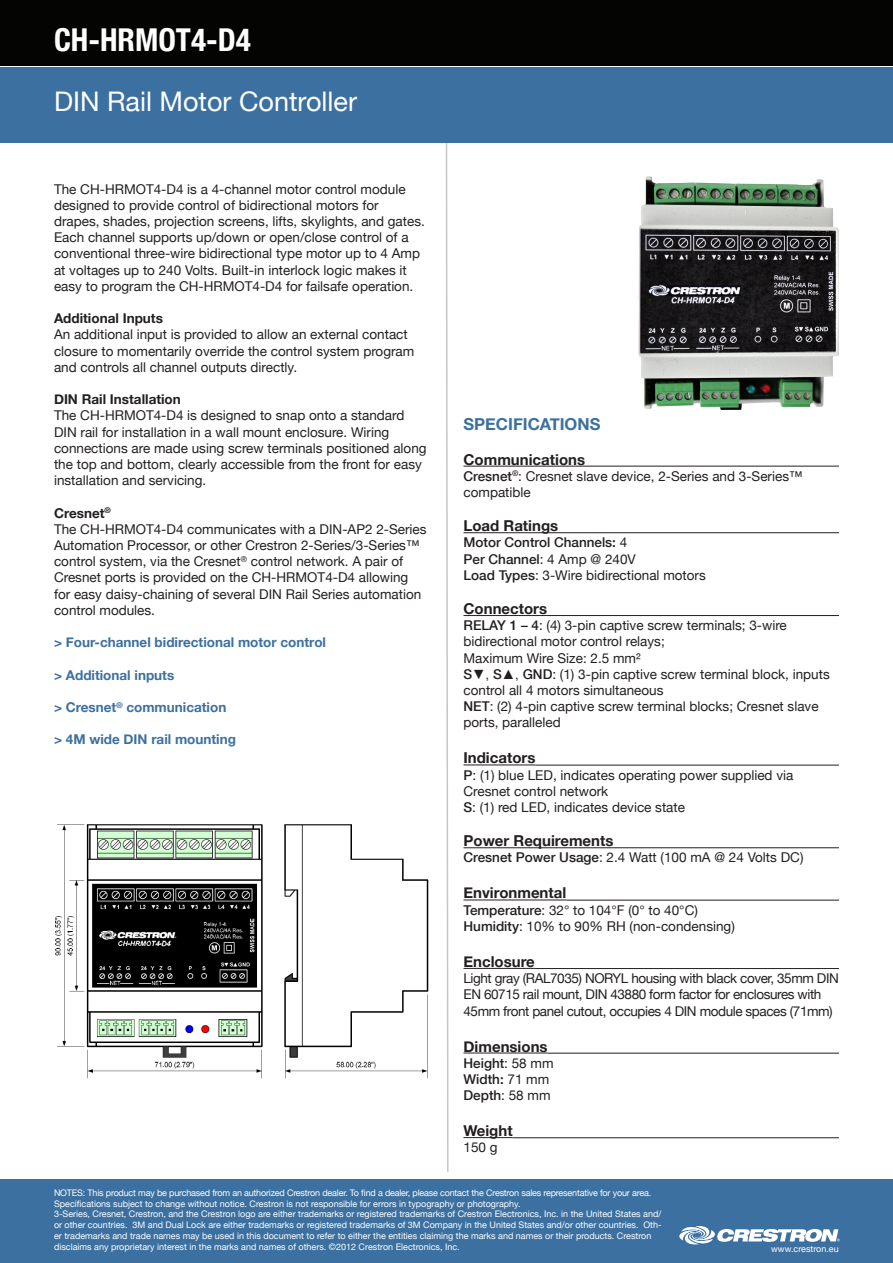
<style>
.page{position:relative;width:893px;height:1263px;background:#fff}
.page>*{position:absolute;margin:0;border:0;box-sizing:border-box;transform-origin:0 0}
.t1{font:700 condensed 31.5px "Helvetica Neue";color:#fff}
.t2{font:27px "Helvetica Neue";color:#fff}
.t3{font:700 16.5px "Helvetica Neue";color:#3c70a0}
.t4{font:700 15px "Helvetica Neue";color:#231f20}
.t5{font:13.5px/16.2px "Helvetica Neue";color:#231f20}
.t6{font:13.5px/16.2px "Helvetica Neue";letter-spacing:-.03em;color:#231f20}
.t7{font:700 13.5px "Helvetica Neue";color:#3c70a0}
.t8{font:500 13.5px "Helvetica Neue";color:#231f20}
.t9{font:700 13.5px "Helvetica Neue";color:#231f20}
.t10{font:9px/10.8px "Helvetica Neue";color:#fff}
.t11{font:9px "Helvetica Neue";letter-spacing:-.02em;color:#fff}
.s1{font-weight:500}
.s2{font-weight:400}
.s3{font-family:"Arial"}
</style>
<div class="page">
<svg style="left:445px;top:143px;width:4px;height:1030px"></svg>
<div style="left:0;top:1179px;width:893px;height:84px;background:#3c70a0"></div>
<div style="left:0;top:68px;width:893px;height:75px;background:#3c70a0"></div>
<div style="left:0;top:0;width:893px;height:66px;background:#040503"></div>
<hr style="left:463px;top:466px;width:376px;height:1px;background:#231f20">
<hr style="left:463px;top:532px;width:376px;height:1px;background:#231f20">
<hr style="left:463px;top:615px;width:376px;height:1px;background:#231f20">
<hr style="left:463px;top:764px;width:72px;height:1px;background:#231f20">
<hr style="left:535px;top:765px;width:304px;height:1px;background:#231f20">
<hr style="left:463px;top:847px;width:376px;height:1px;background:#231f20">
<hr style="left:463px;top:899px;width:103px;height:1px;background:#231f20">
<hr style="left:566px;top:900px;width:273px;height:1px;background:#231f20">
<hr style="left:463px;top:968px;width:72px;height:1px;background:#231f20">
<hr style="left:535px;top:968px;width:304px;height:1px;background:#231f20">
<hr style="left:463px;top:1052px;width:85px;height:1px;background:#231f20">
<hr style="left:548px;top:1053px;width:291px;height:1px;background:#231f20">
<hr style="left:463px;top:1137px;width:50px;height:1px;background:#231f20">
<hr style="left:513px;top:1137px;width:326px;height:1px;background:#231f20">
<svg style="left:679px;top:1226px;width:161px;height:18px"></svg>
<img style="left:638px;top:176px;width:201px;height:234px">
<img style="left:55px;top:824px;width:374px;height:255px">
<p class="t1" style="left:54px;top:14px;width:199px">CH-HRMOT4-D4</p>
<p class="t2" style="left:54px;top:78px;width:304px">DIN Rail Motor Controller</p>
<p class="t5" style="left:54px;top:180px;width:372px">The CH-HRMOT4-D4 is a 4-channel motor control module designed to provide control of bidirectional motors for drapes, shades, projection screens, lifts, skylights, and gates.<br>Each channel supports up/down or open/close control of a conventional three-wire bidirectional type motor up to 4 Amp at voltages up to 240 Volts. Built-in interlock logic makes it easy to program the CH-HRMOT4-D4 for failsafe operation.</p>
<p class="t9" style="left:54px;top:306px;width:110px">Additional Inputs</p>
<p class="t5" style="left:54px;top:326px;width:362px">An additional input is provided to allow an external contact closure to momentarily override the control system program and controls all channel outputs directly.</p>
<p class="t9" style="left:54px;top:387px;width:128px">DIN Rail Installation</p>
<p class="t5" style="left:54px;top:407px;width:374px">The CH-HRMOT4-D4 is designed to snap onto a standard DIN rail for installation in a wall mount enclosure. Wiring connections are made using screw terminals positioned along the top and bottom, clearly accessible from the front for easy installation and servicing.</p>
<p class="t9" style="left:54px;top:501px;width:58px">Cresnet<sup>®</sup></p>
<p class="t5" style="left:54px;top:520px;width:374px">The CH-HRMOT4-D4 communicates with a DIN-AP2 2-Series Automation Processor, or other Crestron 2-Series/3-Series™ control system, via the Cresnet<sup>®</sup> control network. A pair of Cresnet ports is provided on the CH-HRMOT4-D4 allowing for easy daisy-chaining of several DIN Rail Series automation control modules.</p>
<p class="t7" style="left:54px;top:630px;width:274px">&gt; Four-channel bidirectional motor control</p>
<p class="t7" style="left:54px;top:663px;width:122px">&gt; Additional inputs</p>
<p class="t7" style="left:54px;top:695px;width:174px">&gt; Cresnet<sup>®</sup> communication</p>
<p class="t7" style="left:54px;top:727px;width:184px">&gt; 4M wide DIN rail mounting</p>
<p class="t3" style="left:463px;top:410px;width:138px">SPECIFICATIONS</p>
<p class="t4" style="left:463px;top:446px;width:123px">Communications</p>
<p class="t5" style="left:463px;top:467px;width:340px"><span class="s1">Cresnet</span><sup>®</sup>: Cresnet slave device, 2-Series and 3-Series™ compatible</p>
<p class="t4" style="left:463px;top:512px;width:96px">Load Ratings</p>
<p class="t8" style="left:463px;top:532px;width:165px">Motor Control Channels: <span class="s2">4</span></p>
<p class="t8" style="left:463px;top:548px;width:174px">Per Channel<span class="s2">: 4 Amp @ 240V</span></p>
<p class="t5" style="left:463px;top:566px;width:244px"><span class="s1">Load Types</span>: 3-Wire bidirectional motors</p>
<p class="t4" style="left:463px;top:595px;width:85px">Connectors</p>
<p class="t5" style="left:463px;top:616px;width:325px"><span class="s1">RELAY 1 – 4</span>: (4) 3-pin captive screw terminals; 3-wire bidirectional motor control relays;</p>
<p class="t5" style="left:463px;top:649px;width:179px">Maximum Wire Size: 2.5 mm²</p>
<p class="t5" style="left:463px;top:665px;width:368px"><span class="s1">S</span><span class="s3">▼,</span> <span class="s1">S</span><span class="s3">▲,</span> <span class="s1">GND</span>: (1) 3-pin captive screw terminal block, inputs control all 4 motors simultaneous</p>
<p class="t5" style="left:463px;top:697px;width:357px"><span class="s1">NET</span>: (2) 4-pin captive screw terminal blocks; Cresnet slave ports, paralleled</p>
<p class="t4" style="left:463px;top:744px;width:73px">Indicators</p>
<p class="t5" style="left:463px;top:766px;width:331px"><span class="s1">P</span>: (1) blue LED, indicates operating power supplied via<br>Cresnet control network</p>
<p class="t5" style="left:463px;top:798px;width:223px"><span class="s1">S</span>: (1) red LED, indicates device state</p>
<p class="t4" style="left:463px;top:827px;width:151px">Power Requirements</p>
<p class="t5" style="left:463px;top:849px;width:341px"><span class="s1">Cresnet Power Usage</span>: 2.4 Watt (100 mA @ 24 Volts DC)</p>
<p class="t4" style="left:463px;top:879px;width:104px">Environmental</p>
<p class="t5" style="left:463px;top:901px;width:236px"><span class="s1">Temperature</span>: 32° to 104°F (0° to 40°C)</p>
<p class="t5" style="left:463px;top:917px;width:273px"><span class="s1">Humidity</span>: 10% to 90% RH (non-condensing)</p>
<p class="t4" style="left:463px;top:948px;width:73px">Enclosure</p>
<p class="t6" style="left:463px;top:969px;width:377px">Light gray (RAL7035) NORYL housing with black cover, 35mm DIN<br>EN 60715 rail mount, DIN 43880 form factor for enclosures with<br>45mm front panel cutout, occupies 4 DIN module spaces (71mm)</p>
<p class="t4" style="left:463px;top:1032px;width:86px">Dimensions</p>
<p class="t8" style="left:463px;top:1052px;width:92px">Height<span class="s2">: 58 mm</span></p>
<p class="t8" style="left:463px;top:1068px;width:87px">Width: <span class="s2">71 mm</span></p>
<p class="t8" style="left:463px;top:1084px;width:89px">Depth<span class="s2">: 58 mm</span></p>
<p class="t4" style="left:463px;top:1117px;width:51px">Weight</p>
<p class="t5" style="left:463px;top:1138px;width:36px">150 g</p>
<p class="t11" style="left:54px;top:1185px;width:599px">NOTES: This product may be purchased from an authorized Crestron dealer. To find a dealer, please contact the Crestron sales representative for your area.</p>
<p class="t10" style="left:54px;top:1197px;width:468px">Specifications subject to change without notice. Crestron is not responsible for errors in typography or photography.</p>
<p class="t10" style="left:54px;top:1208px;width:609px">3-Series, Cresnet, Crestron, and the Crestron logo are either trademarks or registered trademarks of Crestron Electronics, Inc. in the United States and/ or other countries. 3M and Dual Lock are either trademarks or registered trademarks of 3M Company in the United States and/or other countries. Oth&shy;er trademarks and trade names may be used in this document to refer to either the entities claiming the marks and names or their products. Crestron disclaims any proprietary interest in the marks and names of others. ©2012 Crestron Electronics, Inc.</p>
<p class="t10" style="left:771px;top:1243px;width:69px">www.crestron.eu</p>
</div>
